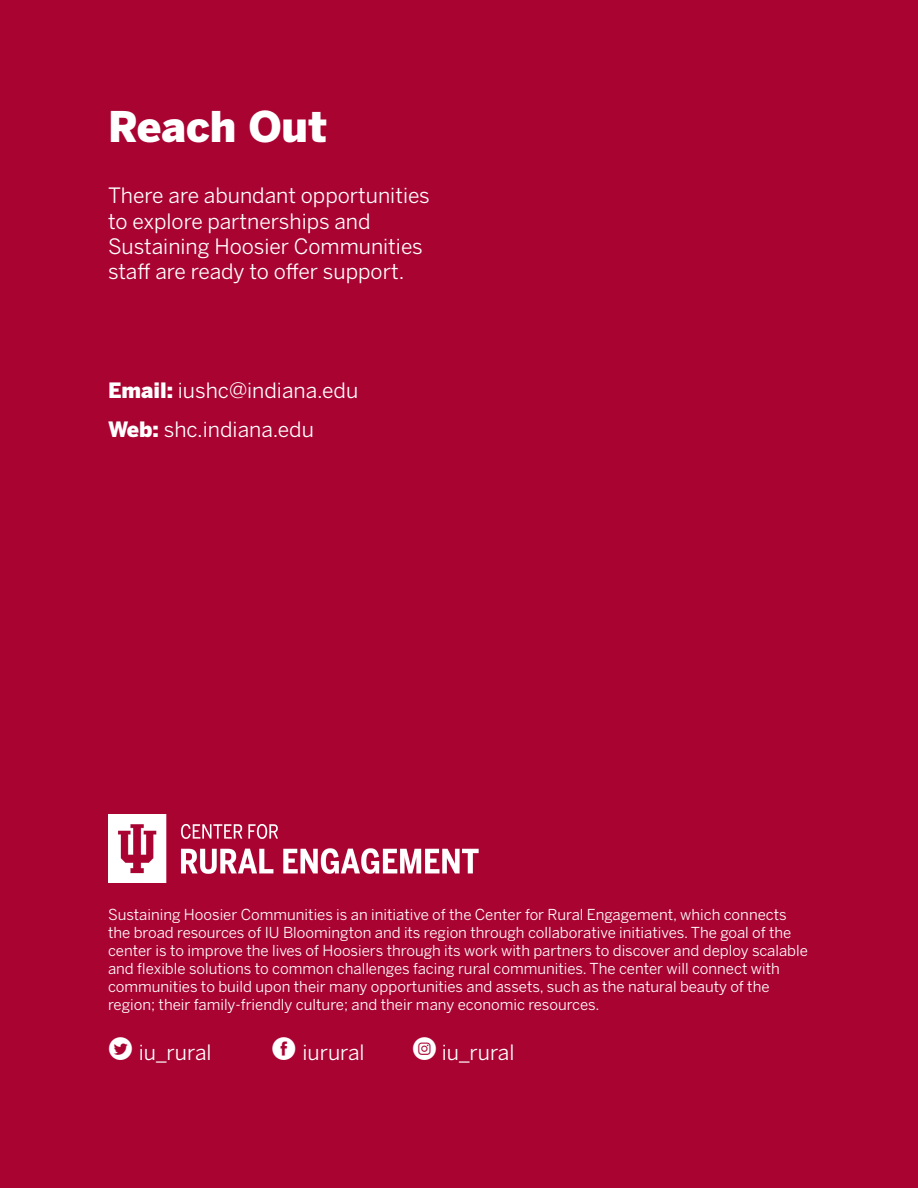
<style>
.page{position:relative;width:918px;height:1188px;background:#a90332}
.page>*{position:absolute;margin:0;border:0;box-sizing:border-box;transform-origin:0 0}
.t1{font:900 42px "Benton Sans";color:#fff}
.t2{font:21px/25.2px "Benton Sans";color:#fff}
.t3{font:15px/18px "Benton Sans";color:#fff}
.s1{font-weight:900}
.s2{font-family:"IU Social Icons"}
</style>
<div class="page">
<img style="left:108px;top:814px;width:371px;height:68px">
<h1 class="t1" style="left:108px;top:100px;width:221px">Reach Out</h1>
<h2 class="t2" style="left:108px;top:183px;width:323px">There are abundant opportunities to explore partnerships and<br>Sustaining Hoosier Communities staff are ready to offer support.</h2>
<h2 class="t2" style="left:108px;top:378px;width:252px"><span class="s1">Email:</span> iushc@indiana.edu</h2>
<h2 class="t2" style="left:108px;top:417px;width:207px"><span class="s1">Web:</span> shc.indiana.edu</h2>
<p class="t3" style="left:108px;top:906px;width:701px">Sustaining Hoosier Communities is an initiative of the Center for Rural Engagement, which connects the broad resources of IU Bloomington and its region through collaborative initiatives. The goal of the center is to improve the lives of Hoosiers through its work with partners to discover and deploy scalable and flexible solutions to common challenges facing rural communities. The center will connect with communities to build upon their many opportunities and assets, such as the natural beauty of the region; their family-friendly culture; and their many economic resources.</p>
<h2 class="t2" style="left:108px;top:1040px;width:105px"><span class="s2">t</span> iu_rural</h2>
<h2 class="t2" style="left:272px;top:1040px;width:95px"><span class="s2">f</span> iurural</h2>
<h2 class="t2" style="left:412px;top:1040px;width:104px"><span class="s2">i</span> iu_rural</h2>
</div>
